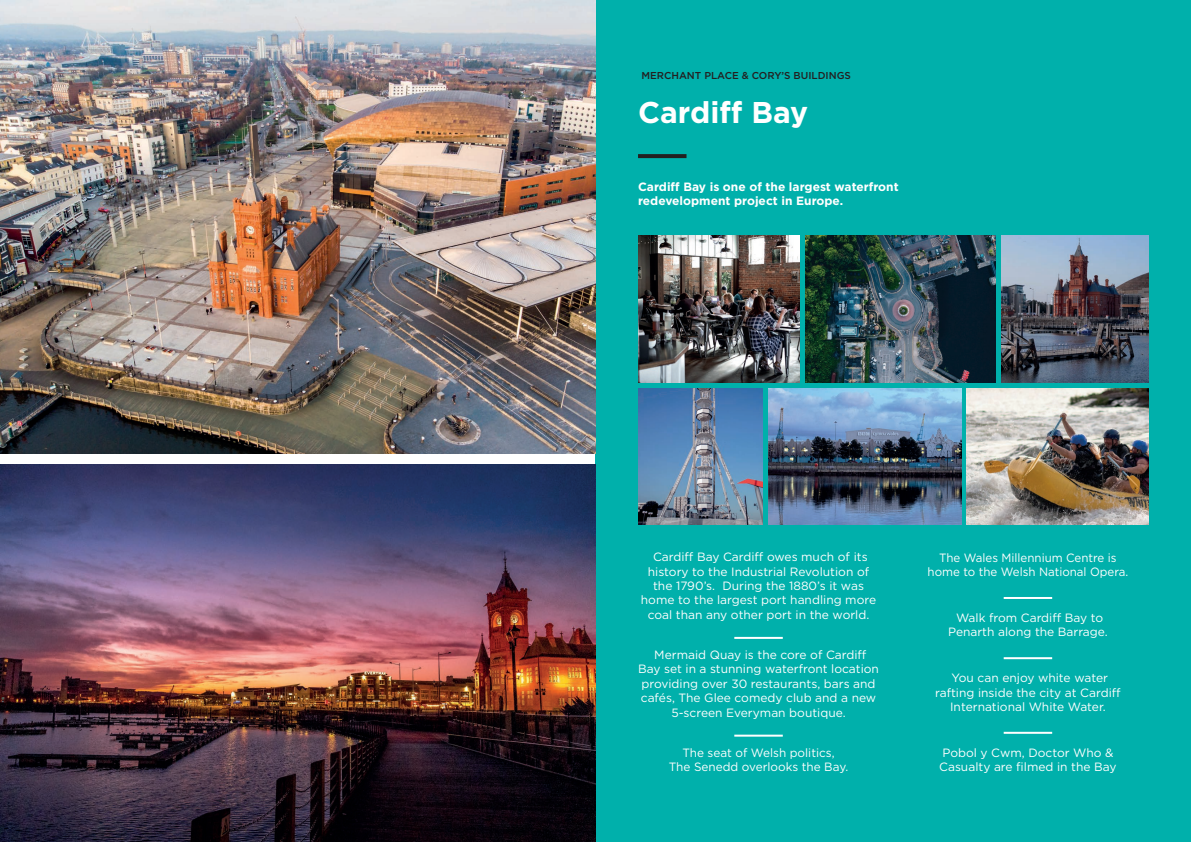
<style>
.page{position:relative;width:1191px;height:842px;background:#fff}
.page>*{position:absolute;margin:0;border:0;box-sizing:border-box;transform-origin:0 0}
.t1{font:700 30px "Gotham";color:#fff}
.t2{font:12px/14.4px "Gotham";color:#fff;text-align:center}
.t3{font:700 12px/14px "Gotham";color:#fff}
.t4{font:12px/14.4px "Gotham";color:#fff;text-align:center;scale:.96 1}
.t5{font:500 10px "Gotham";color:#231f20}
</style>
<div class="page">
<div style="left:595px;top:0;width:596px;height:842px;background:#00b0ab"></div>
<img style="left:0;top:465px;width:595px;height:377px">
<img style="left:0;top:0;width:595px;height:454px">
<img style="left:638px;top:235px;width:161px;height:148px">
<img style="left:638px;top:388px;width:125px;height:136px">
<img style="left:805px;top:235px;width:190px;height:148px">
<img style="left:768px;top:388px;width:193px;height:136px">
<img style="left:1001px;top:235px;width:147px;height:148px">
<img style="left:967px;top:388px;width:181px;height:136px">
<hr style="left:734px;top:637px;width:49px;height:2px;background:#fff">
<hr style="left:734px;top:735px;width:49px;height:2px;background:#fff">
<hr style="left:1003px;top:597px;width:49px;height:2px;background:#fff">
<hr style="left:1003px;top:657px;width:49px;height:2px;background:#fff">
<hr style="left:1003px;top:732px;width:49px;height:2px;background:#fff">
<svg style="left:638px;top:154px;width:48px;height:4px"></svg>
<p class="t5" style="left:641px;top:69px;width:211px">MERCHANT PLACE &amp; CORY’S BUILDINGS</p>
<h1 class="t1" style="left:638px;top:93px;width:172px">Cardiff Bay</h1>
<p class="t3" style="left:638px;top:180px;width:262px">Cardiff Bay is one of the largest waterfront redevelopment project in Europe.</p>
<p class="t2" style="left:641px;top:549px;width:237px">Cardiff Bay Cardiff owes much of its history to the Industrial Revolution of the 1790’s. During the 1880’s it was home to the largest port handling more coal than any other port in the world.</p>
<p class="t2" style="left:638px;top:647px;width:242px">Mermaid Quay is the core of Cardiff<br>Bay set in a stunning waterfront location providing over 30 restaurants, bars and cafés, The Glee comedy club and a new 5-screen Everyman boutique.</p>
<p class="t2" style="left:669px;top:745px;width:181px">The seat of Welsh politics,<br>The Senedd overlooks the Bay.</p>
<p class="t4" style="left:927px;top:550px;width:210px">The Wales Millennium Centre is home to the Welsh National Opera.</p>
<p class="t2" style="left:948px;top:610px;width:161px">Walk from Cardiff Bay to<br>Penarth along the Barrage.</p>
<p class="t2" style="left:935px;top:670px;width:187px">You can enjoy white water rafting inside the city at Cardiff<br>International White Water.</p>
<p class="t2" style="left:939px;top:745px;width:179px;text-align:left">Pobol y Cwm, Doctor Who &amp;<br>Casualty are filmed in the Bay</p>
</div>
